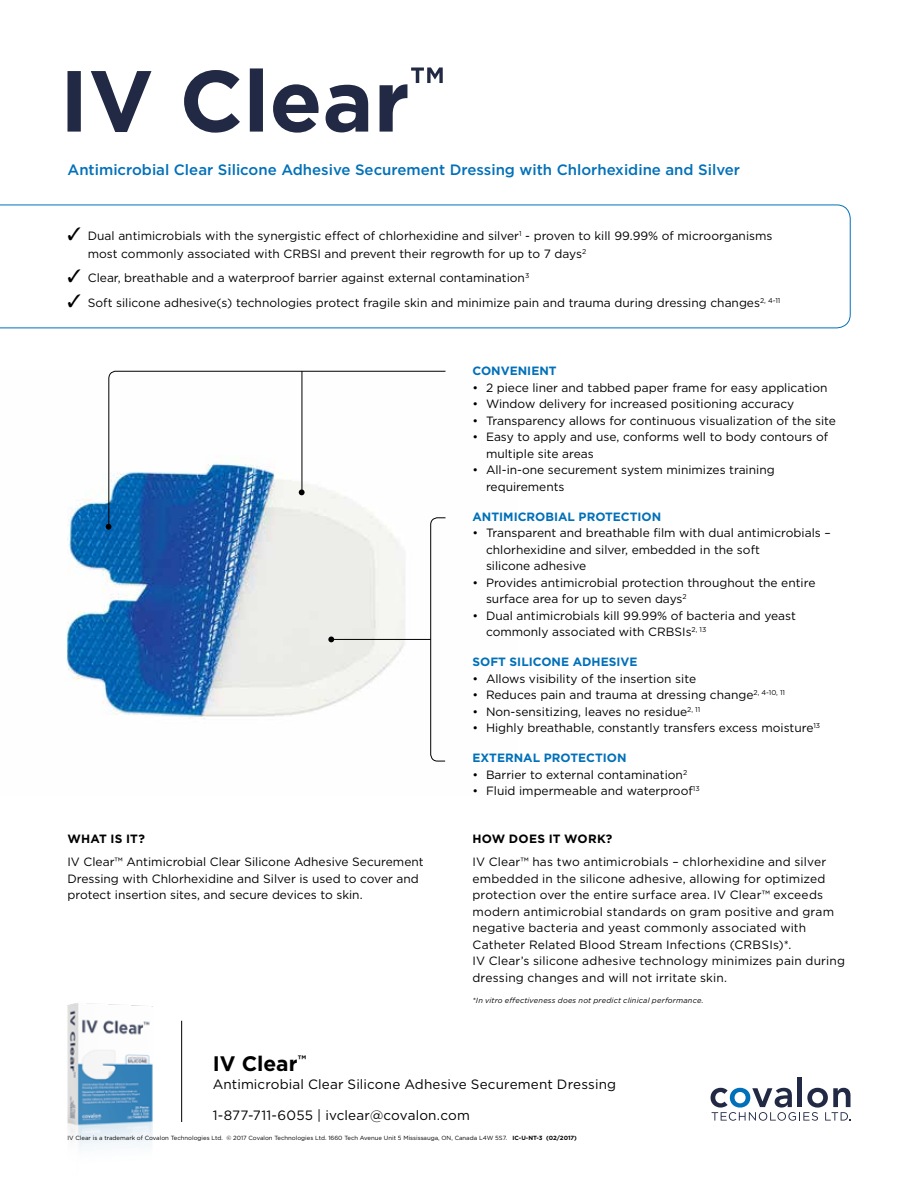
<style>
.page{position:relative;width:918px;height:1188px;background:#fff}
.page>*{position:absolute;margin:0;border:0;box-sizing:border-box;transform-origin:0 0}
.t1{font:700 21px "Gotham";color:#000}
.t2{font:500 15px "Gotham";color:#0070b9}
.t3{font:13.5px "Gotham";letter-spacing:.01em;color:#000}
.t4{font:12px/16.5px "Gotham";color:#000}
.t5{font:700 12px "Gotham";color:#0070b9}
.t6{font:700 12px "Gotham";letter-spacing:.02em;color:#000}
.t7{font:italic 7.5px "Gotham";letter-spacing:.02em;color:#000}
.t8{font:6px "Gotham";color:#000}
.s1{font-weight:700}
</style>
<div class="page">
<img style="left:67px;top:1003px;width:116px;height:146px">
<div style="left:797px;top:1077px;width:5px;height:30px;background:#222944"></div>
<svg style="left:711px;top:1088px;width:139px;height:33px"></svg>
<hr style="left:181px;top:1021px;width:1px;height:101px;background:#000">
<img style="left:66px;top:487px;width:364px;height:232px">
<svg style="left:328px;top:637px;width:6px;height:5px"></svg>
<svg style="left:106px;top:524px;width:5px;height:6px"></svg>
<hr style="left:331px;top:639px;width:100px;height:1px;background:#000">
<svg style="left:430px;top:527px;width:16px;height:235px"></svg>
<svg style="left:108px;top:371px;width:338px;height:156px"></svg>
<svg style="left:0;top:205px;width:851px;height:123px"></svg>
<svg style="left:68px;top:68px;width:375px;height:65px"></svg>
<p class="t2" style="left:68px;top:160px;width:674px">Antimicrobial Clear Silicone Adhesive Securement Dressing with Chlorhexidine and Silver</p>
<p class="t4" style="left:88px;top:226px;width:686px;line-height:18px;text-indent:-20px">✓ Dual antimicrobials with the synergistic effect of chlorhexidine and silver<sup>1</sup> - proven to kill 99.99% of microorganisms most commonly associated with CRBSI and prevent their regrowth for up to 7 days<sup>2</sup></p>
<p class="t4" style="left:68px;top:270px;width:463px">✓ Clear, breathable and a waterproof barrier against external contamination<sup>3</sup></p>
<p class="t4" style="left:68px;top:294px;width:714px">✓ Soft silicone adhesive(s) technologies protect fragile skin and minimize pain and trauma during dressing changes<sup>2,</sup> <sup>4-11</sup></p>
<p class="t6" style="left:68px;top:831px;width:79px">WHAT IS IT?</p>
<p class="t4" style="left:68px;top:853px;width:358px">IV Clear™ Antimicrobial Clear Silicone Adhesive Securement<br>Dressing with Chlorhexidine and Silver is used to cover and protect insertion sites, and secure devices to skin.</p>
<p class="t5" style="left:472px;top:363px;width:86px">CONVENIENT</p>
<p class="t4" style="left:472px;top:379px;width:357px">• 2 piece liner and tabbed paper frame for easy application</p>
<p class="t4" style="left:472px;top:396px;width:323px">• Window delivery for increased positioning accuracy</p>
<p class="t4" style="left:472px;top:412px;width:365px">• Transparency allows for continuous visualization of the site</p>
<p class="t4" style="left:486px;top:429px;width:344px;text-indent:-14px">• Easy to apply and use, conforms well to body contours of multiple site areas</p>
<p class="t4" style="left:486px;top:462px;width:290px;text-indent:-14px">• All-in-one securement system minimizes training requirements</p>
<p class="t5" style="left:472px;top:509px;width:190px">ANTIMICROBIAL PROTECTION</p>
<p class="t4" style="left:486px;top:525px;width:346px;text-indent:-14px">• Transparent and breathable film with dual antimicrobials – chlorhexidine and silver, embedded in the soft<br>silicone adhesive</p>
<p class="t4" style="left:486px;top:574px;width:331px;text-indent:-14px">• Provides antimicrobial protection throughout the entire surface area for up to seven days<sup>2</sup></p>
<p class="t4" style="left:486px;top:607px;width:311px;text-indent:-14px">• Dual antimicrobials kill 99.99% of bacteria and yeast commonly associated with CRBSIs<sup>2,</sup> <sup>13</sup></p>
<p class="t5" style="left:472px;top:654px;width:167px">SOFT SILICONE ADHESIVE</p>
<p class="t4" style="left:472px;top:670px;width:225px">• Allows visibility of the insertion site</p>
<p class="t4" style="left:472px;top:687px;width:314px">• Reduces pain and trauma at dressing change<sup>2,</sup> <sup>4-10,</sup> <sup>11</sup></p>
<p class="t4" style="left:472px;top:703px;width:229px">• Non-sensitizing, leaves no residue<sup>2,</sup> <sup>11</sup></p>
<p class="t4" style="left:472px;top:720px;width:349px">• Highly breathable, constantly transfers excess moisture<sup>13</sup></p>
<p class="t5" style="left:472px;top:750px;width:155px">EXTERNAL PROTECTION</p>
<p class="t4" style="left:472px;top:766px;width:216px">• Barrier to external contamination<sup>2</sup></p>
<p class="t4" style="left:472px;top:783px;width:229px">• Fluid impermeable and waterproof<sup>13</sup></p>
<p class="t6" style="left:472px;top:831px;width:142px">HOW DOES IT WORK?</p>
<p class="t4" style="left:472px;top:853px;width:374px">IV Clear™ has two antimicrobials – chlorhexidine and silver embedded in the silicone adhesive, allowing for optimized protection over the entire surface area. IV Clear™ exceeds modern antimicrobial standards on gram positive and gram negative bacteria and yeast commonly associated with Catheter Related Blood Stream Infections (CRBSIs)*.<br>IV Clear’s silicone adhesive technology minimizes pain during dressing changes and will not irritate skin.</p>
<p class="t7" style="left:472px;top:996px;width:233px">*In vitro effectiveness does not predict clinical performance.</p>
<h1 class="t1" style="left:213px;top:1049px;width:95px">IV Clear<sup>™</sup></h1>
<p class="t3" style="left:213px;top:1075px;width:405px">Antimicrobial Clear Silicone Adhesive Securement Dressing</p>
<p class="t3" style="left:213px;top:1107px;width:259px">1-877-711-6055 | ivclear@covalon.com</p>
<p class="t8" style="left:68px;top:1134px;width:511px">IV Clear is a trademark of Covalon Technologies Ltd. © 2017 Covalon Technologies Ltd. 1660 Tech Avenue Unit 5 Mississauga, ON, Canada L4W 5S7. <span class="s1">IC-U-NT-3 (02/2017)</span></p>
</div>
